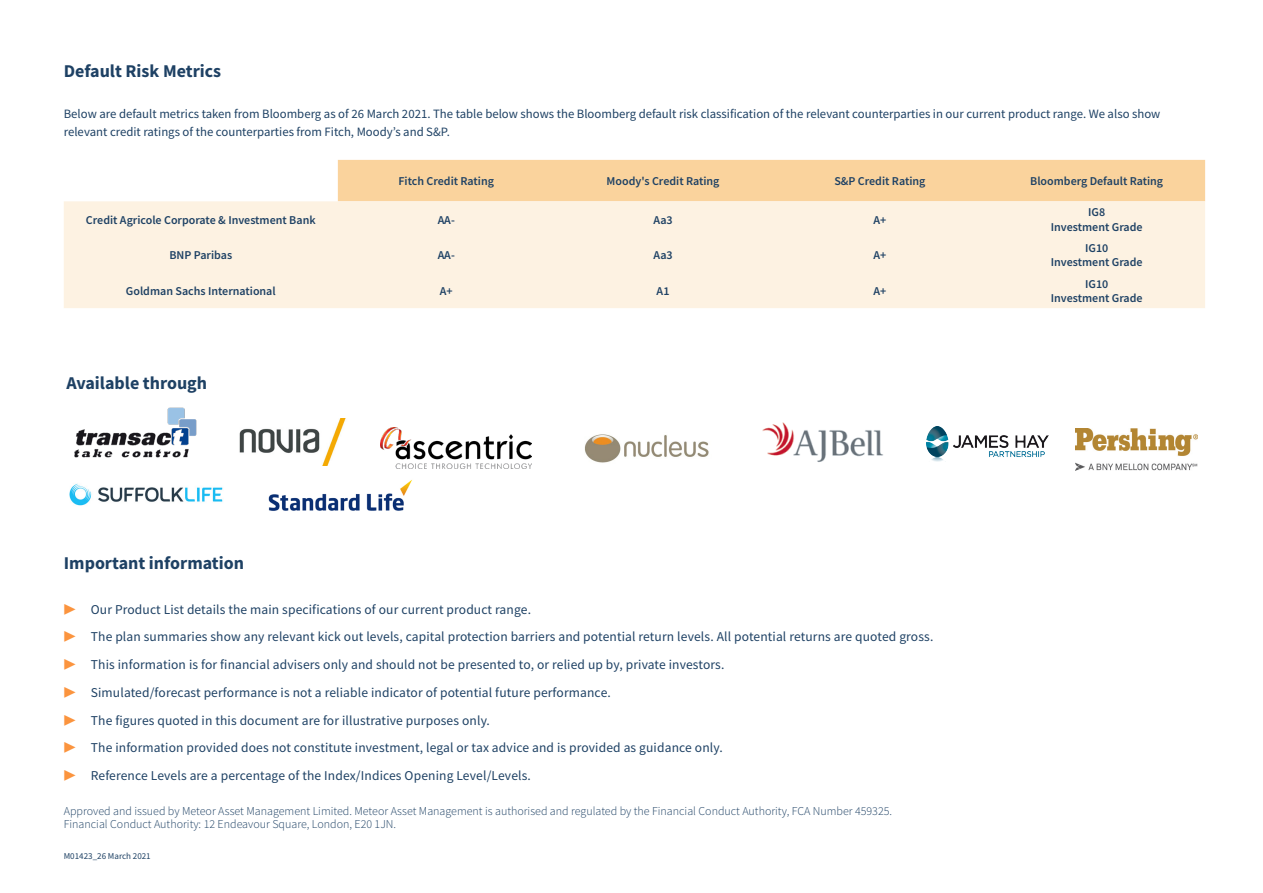
<style>
.page{position:relative;width:1263px;height:893px;background:#fff}
.page>*{position:absolute;margin:0;border:0;box-sizing:border-box;transform-origin:0 0}
.Sub_heading{font:700 18px "Source Sans Pro";color:#1e4164}
.t1{font:13.5px "Source Sans Pro";letter-spacing:.01em;color:#1e4164}
.Bullets{font:12.75px/18px "Source Sans Pro";color:#1e4164}
.Body_copy_small_prin{font:300 12px "Source Sans Pro";color:#1e4164}
.Table_body{font:600 12px "Source Sans Pro";color:#1e4164}
.Body_Text{font:600 12px "Source Sans Pro";color:#1e4164}
.t2{font:9px "Source Sans Pro";color:#1e4164}
.s1{color:#fb943e}
</style>
<div class="page">
<div style="left:338px;top:160px;width:867px;height:41px;background:#fad39d"></div>
<div style="left:64px;top:201px;width:1141px;height:107px;background:#fdf2e2"></div>
<img style="left:74px;top:407px;width:123px;height:51px">
<img style="left:239px;top:418px;width:107px;height:48px">
<img style="left:381px;top:428px;width:150px;height:41px">
<img style="left:584px;top:434px;width:125px;height:29px">
<img style="left:763px;top:423px;width:120px;height:39px">
<img style="left:927px;top:426px;width:122px;height:36px">
<img style="left:1075px;top:429px;width:122px;height:41px">
<img style="left:69px;top:483px;width:154px;height:23px">
<img style="left:268px;top:480px;width:144px;height:31px">
<p class="Sub_heading" style="left:64px;top:59px;width:159px">Default Risk Metrics</p>
<p class="Bullets" style="left:64px;top:105px;width:1098px">Below are default metrics taken from Bloomberg as of 26 March 2021. The table below shows the Bloomberg default risk classification of the relevant counterparties in our current product range. We also show relevant credit ratings of the counterparties from Fitch, Moody’s and S&amp;P.</p>
<p class="Table_body" style="left:398px;top:173px;width:97px">Fitch Credit Rating</p>
<p class="Table_body" style="left:607px;top:173px;width:114px">Moody's Credit Rating</p>
<p class="Table_body" style="left:834px;top:173px;width:93px">S&amp;P Credit Rating</p>
<p class="Table_body" style="left:1030px;top:173px;width:134px">Bloomberg Default Rating</p>
<p class="Body_Text" style="left:86px;top:212px;width:231px">Credit Agricole Corporate &amp; Investment Bank</p>
<p class="Table_body" style="left:438px;top:212px;width:19px">AA-</p>
<p class="Table_body" style="left:653px;top:212px;width:21px">Aa3</p>
<p class="Table_body" style="left:873px;top:212px;width:14px">A+</p>
<p class="Body_Text" style="left:169px;top:247px;width:64px">BNP Paribas</p>
<p class="Table_body" style="left:438px;top:247px;width:19px">AA-</p>
<p class="Table_body" style="left:653px;top:247px;width:21px">Aa3</p>
<p class="Table_body" style="left:873px;top:247px;width:14px">A+</p>
<p class="Table_body" style="left:126px;top:283px;width:151px">Goldman Sachs International</p>
<p class="Table_body" style="left:440px;top:283px;width:14px">A+</p>
<p class="Table_body" style="left:657px;top:283px;width:14px">A1</p>
<p class="Table_body" style="left:873px;top:283px;width:14px">A+</p>
<p class="Sub_heading" style="left:66px;top:371px;width:142px">Available through</p>
<p class="Sub_heading" style="left:64px;top:551px;width:182px">Important information</p>
<p class="t1" style="left:64px;top:601px;width:469px"><span class="s1">▶</span> Our Product List details the main specifications of our current product range.</p>
<p class="t1" style="left:64px;top:628px;width:871px"><span class="s1">▶</span> The plan summaries show any relevant kick out levels, capital protection barriers and potential return levels. All potential returns are quoted gross.</p>
<p class="t1" style="left:64px;top:656px;width:662px"><span class="s1">▶</span> This information is for financial advisers only and should not be presented to, or relied up by, private investors.</p>
<p class="t1" style="left:64px;top:684px;width:548px"><span class="s1">▶</span> Simulated/forecast performance is not a reliable indicator of potential future performance.</p>
<p class="t1" style="left:64px;top:712px;width:428px"><span class="s1">▶</span> The figures quoted in this document are for illustrative purposes only.</p>
<p class="t1" style="left:64px;top:739px;width:660px"><span class="s1">▶</span> The information provided does not constitute investment, legal or tax advice and is provided as guidance only.</p>
<p class="t1" style="left:64px;top:767px;width:469px"><span class="s1">▶</span> Reference Levels are a percentage of the Index/Indices Opening Level/Levels.</p>
<p class="Body_copy_small_prin" style="left:64px;top:803px;width:830px">Approved and issued by Meteor Asset Management Limited. Meteor Asset Management is authorised and regulated by the Financial Conduct Authority, FCA Number 459325.</p>
<p class="Body_copy_small_prin" style="left:64px;top:817px;width:334px">Financial Conduct Authority: 12 Endeavour Square, London, E20 1JN.</p>
<p class="t2" style="left:64px;top:850px;width:88px">M01423_26 March 2021</p>
<p class="Table_body" style="left:1088px;top:205px;width:19px">IG8</p>
<p class="Table_body" style="left:1051px;top:219px;width:93px">Investment Grade</p>
<p class="Table_body" style="left:1085px;top:240px;width:25px">IG10</p>
<p class="Table_body" style="left:1051px;top:255px;width:93px">Investment Grade</p>
<p class="Table_body" style="left:1085px;top:276px;width:25px">IG10</p>
<p class="Table_body" style="left:1051px;top:290px;width:93px">Investment Grade</p>
</div>
